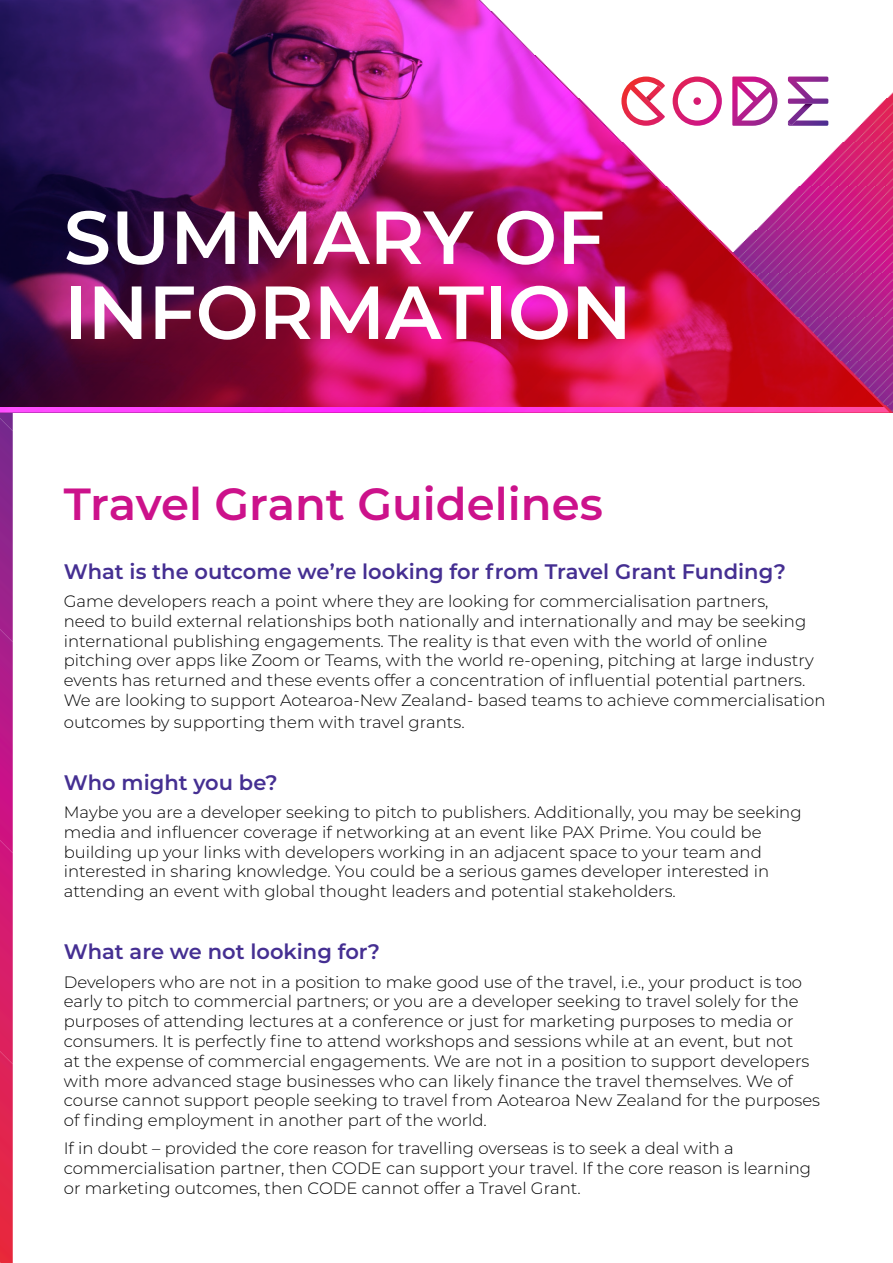
<style>
.page{position:relative;width:893px;height:1263px;background:#fff}
.page>*{position:absolute;margin:0;border:0;box-sizing:border-box;transform-origin:0 0}
.t1{font:600 75px/75px "Montserrat";color:#fff}
.t2{font:600 45px "Montserrat";color:#cc128b}
.t3{font:600 21px "Montserrat";color:#452f92}
.t4{font:300 16.5px/19.8px "Montserrat";color:#000}
</style>
<div class="page">
<img style="left:0;top:412px;width:13px;height:6px">
<img style="left:0;top:418px;width:13px;height:211px">
<img style="left:0;top:629px;width:13px;height:211px">
<img style="left:0;top:840px;width:13px;height:211px">
<img style="left:0;top:1051px;width:13px;height:212px">
<svg style="left:0;top:76px;width:890px;height:336px"></svg>
<img style="left:0;top:0;width:570px;height:407px">
<img style="left:569px;top:91px;width:54px;height:316px">
<img style="left:622px;top:144px;width:53px;height:263px">
<img style="left:674px;top:196px;width:53px;height:211px">
<img style="left:727px;top:249px;width:53px;height:158px">
<img style="left:779px;top:302px;width:54px;height:105px">
<img style="left:832px;top:354px;width:52px;height:53px">
<svg style="left:621px;top:77px;width:207px;height:49px"></svg>
<img style="left:646px;top:86px;width:16px;height:15px">
<p class="t1" style="left:64px;top:196px;width:569px">SUMMARY OF<br>INFORMATION</p>
<p class="t2" style="left:64px;top:472px;width:541px">Travel Grant Guidelines</p>
<p class="t3" style="left:64px;top:556px;width:724px">What is the outcome we’re looking for from Travel Grant Funding?</p>
<p class="t4" style="left:64px;top:591px;width:763px">Game developers reach a point where they are looking for commercialisation partners,<br>need to build external relationships both nationally and internationally and may be seeking international publishing engagements. The reality is that even with the world of online pitching over apps like Zoom or Teams, with the world re-opening, pitching at large industry events has returned and these events offer a concentration of influential potential partners.<br>We are looking to support Aotearoa-New Zealand- based teams to achieve commercialisation</p>
<p class="t4" style="left:64px;top:711px;width:402px">outcomes by supporting them with travel grants.</p>
<p class="t3" style="left:64px;top:767px;width:215px">Who might you be?</p>
<p class="t4" style="left:64px;top:802px;width:739px">Maybe you are a developer seeking to pitch to publishers. Additionally, you may be seeking media and influencer coverage if networking at an event like PAX Prime. You could be building up your links with developers working in an adjacent space to your team and interested in sharing knowledge. You could be a serious games developer interested in attending an event with global thought leaders and potential stakeholders.</p>
<p class="t3" style="left:64px;top:937px;width:318px">What are we not looking for?</p>
<p class="t4" style="left:64px;top:971px;width:758px">Developers who are not in a position to make good use of the travel, i.e., your product is too early to pitch to commercial partners; or you are a developer seeking to travel solely for the purposes of attending lectures at a conference or just for marketing purposes to media or consumers. It is perfectly fine to attend workshops and sessions while at an event, but not<br>at the expense of commercial engagements. We are not in a position to support developers with more advanced stage businesses who can likely finance the travel themselves. We of course cannot support people seeking to travel from Aotearoa New Zealand for the purposes of finding employment in another part of the world.</p>
<p class="t4" style="left:64px;top:1138px;width:749px">If in doubt – provided the core reason for travelling overseas is to seek a deal with a commercialisation partner, then CODE can support your travel. If the core reason is learning or marketing outcomes, then CODE cannot offer a Travel Grant.</p>
</div>
